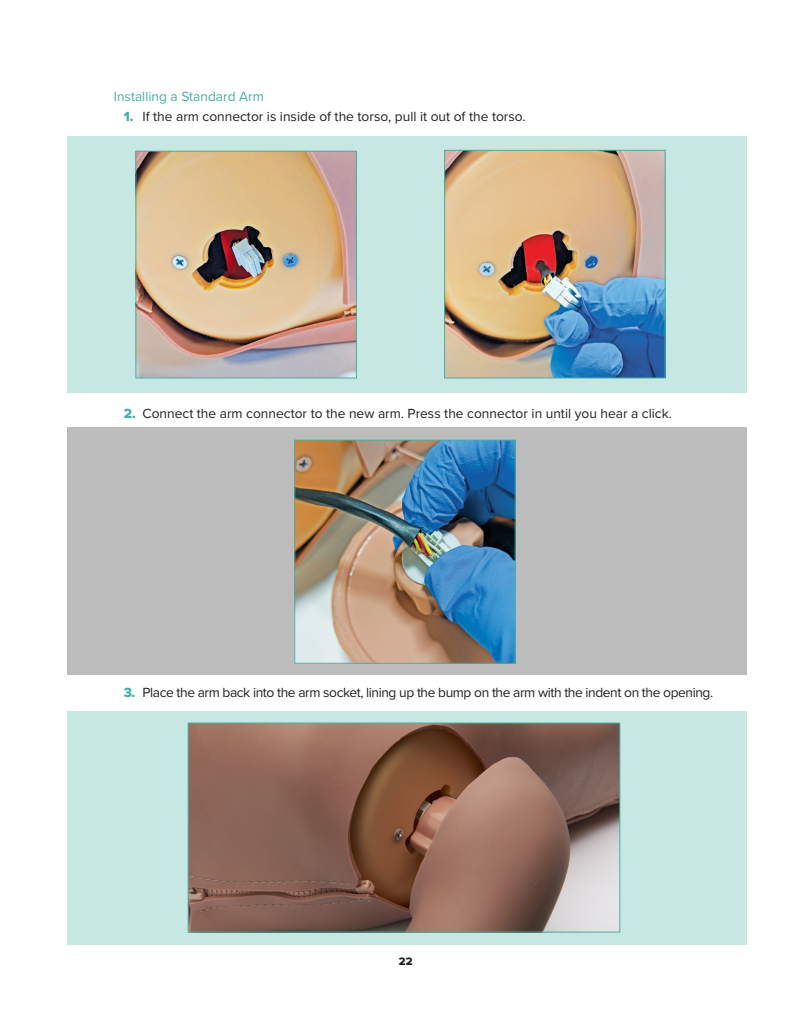
<style>
.page{position:relative;width:810px;height:1035px;background:#fff}
.page>*{position:absolute;margin:0;border:0;box-sizing:border-box;transform-origin:0 0}
.t1{font:13.75px "Proxima Nova";color:#231f20}
.t2{font:13.75px "Proxima Nova";letter-spacing:-.03em;color:#231f20}
.HEADINGS{font:13.75px "Proxima Nova";color:#44b0a4}
.t3{font:11.25px "Proxima Nova Extrabld";color:#231f20}
.s1{font-family:"Proxima Nova Extrabld";color:#44b0a4}
</style>
<div class="page">
<div style="left:68px;top:711px;width:679px;height:234px;background:#c7e7e3"></div>
<div style="left:68px;top:428px;width:679px;height:247px;background:#bdbcbc"></div>
<div style="left:68px;top:136px;width:679px;height:256px;background:#c7e7e3"></div>
<img style="left:190px;top:725px;width:428px;height:205px">
<div style="left:188px;top:723px;width:432px;height:209px;border:1px solid #44b0a4"></div>
<img style="left:296px;top:442px;width:218px;height:220px">
<div style="left:294px;top:440px;width:222px;height:224px;border:1px solid #44b0a4"></div>
<img style="left:138px;top:153px;width:217px;height:223px">
<div style="left:136px;top:151px;width:221px;height:227px;border:1px solid #44b0a4"></div>
<img style="left:446px;top:152px;width:217px;height:224px">
<div style="left:444px;top:150px;width:221px;height:228px;border:1px solid #44b0a4"></div>
<p class="HEADINGS" style="left:114px;top:86px;width:152px">Installing a Standard Arm</p>
<p class="t1" style="left:124px;top:107px;width:404px"><span class="s1">1.</span> If the arm connector is inside of the torso, pull it out of the torso.</p>
<p class="t1" style="left:124px;top:403px;width:550px"><span class="s1">2.</span> Connect the arm connector to the new arm. Press the connector in until you hear a click.</p>
<p class="t2" style="left:124px;top:682px;width:591px"><span class="s1">3.</span> Place the arm back into the arm socket, lining up the bump on the arm with the indent on the opening.</p>
<p class="t3" style="left:399px;top:953px;width:15px">22</p>
</div>
